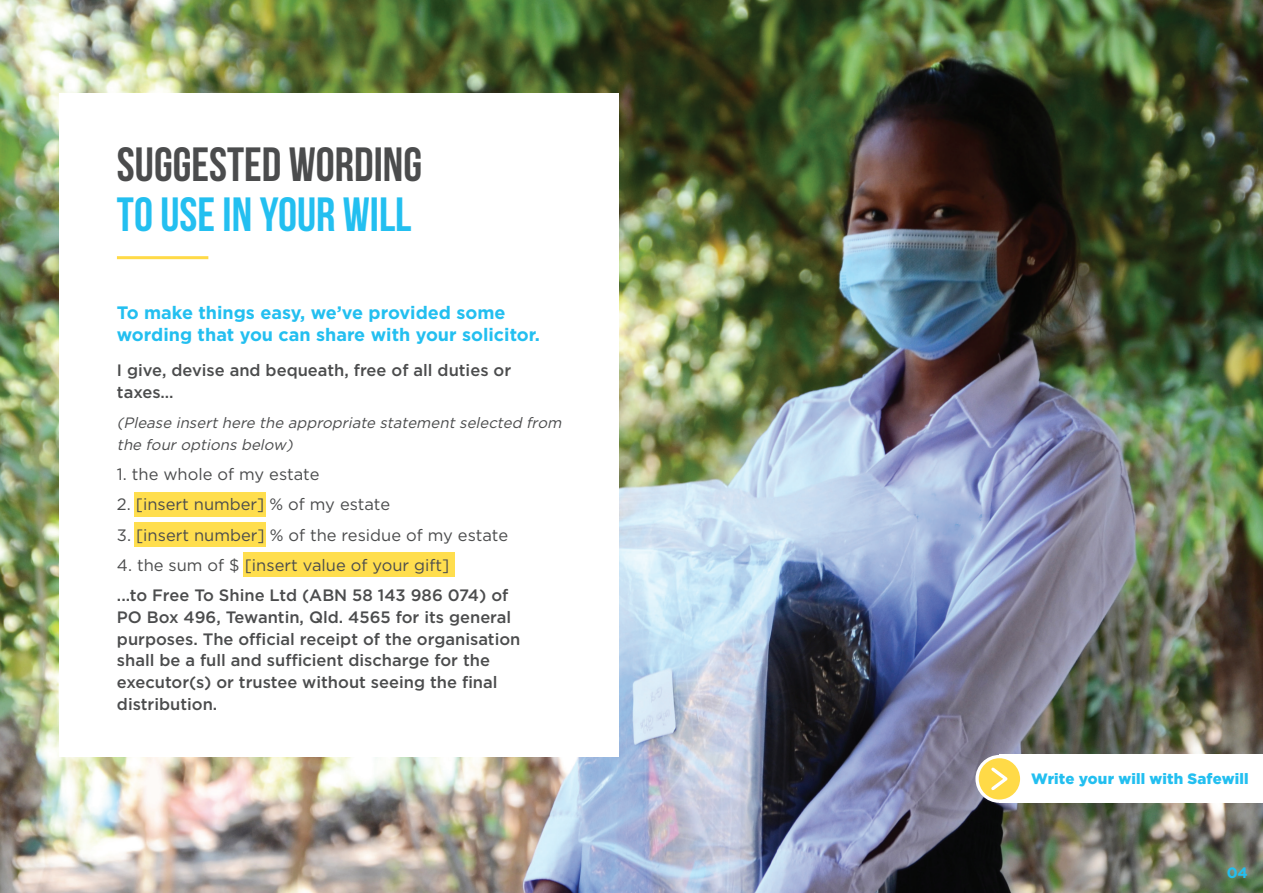
<style>
.page{position:relative;width:1263px;height:893px;background:#fff}
.page>*{position:absolute;margin:0;border:0;box-sizing:border-box;transform-origin:0 0}
.t1{font:700 48px "Bebas Neue";color:#4b4c4d}
.t2{font:700 48px "Bebas Neue";color:#23bff0}
.t3{font:700 18px/22.5px "Gotham";color:#23bff0}
.t4{font:500 16.5px/21.8px "Gotham";color:#4b4c4d}
.t5{font:16.5px "Gotham";color:#4b4c4d}
.t6{font:italic 15px/21.8px "Gotham";color:#4b4c4d}
.t7{font:900 15px "Gotham";letter-spacing:.01em;color:#23bff0}
.t8{font:700 15px "Gotham";color:#23bff0}
</style>
<div class="page">
<img style="left:0;top:0;width:1263px;height:893px">
<div style="left:60px;top:94px;width:559px;height:663px;background:#fff"></div>
<hr style="left:117px;top:256px;width:91px;height:3px;background:#ffda47">
<div style="left:134px;top:523px;width:132px;height:24px;background:#ffde4e"></div>
<div style="left:134px;top:493px;width:132px;height:24px;background:#ffde4e"></div>
<div style="left:243px;top:552px;width:211px;height:24px;background:#ffde4e"></div>
<div style="left:999px;top:755px;width:264px;height:48px;background:#fff"></div>
<svg style="left:977px;top:757px;width:45px;height:44px"></svg>
<div style="left:975px;top:755px;width:48px;height:48px;border:3px solid #fff;border-radius:50%"></div>
<svg style="left:988px;top:765px;width:23px;height:28px"></svg>
<h1 class="t1" style="left:117px;top:138px;width:307px">SUGGESTED WORDING</h1>
<h1 class="t2" style="left:117px;top:188px;width:296px">TO USE IN YOUR WILL</h1>
<p class="t3" style="left:117px;top:301px;width:424px">To make things easy, we’ve provided some wording that you can share with your solicitor.</p>
<p class="t4" style="left:117px;top:359px;width:396px">I give, devise and bequeath, free of all duties or taxes…</p>
<p class="t6" style="left:117px;top:411px;width:450px">(Please inserthere the appropriate statementselected from the fouroptions below)</p>
<p class="t5" style="left:117px;top:464px;width:204px">1. the whole of my estate</p>
<p class="t5" style="left:117px;top:494px;width:275px">2. [insert number] % of my estate</p>
<p class="t5" style="left:117px;top:524px;width:393px">3. [insert number] % of the residue of my estate</p>
<p class="t5" style="left:117px;top:554px;width:334px">4. the sum of $ [insert value of your gift]</p>
<p class="t4" style="left:117px;top:584px;width:405px">...to Free To Shine Ltd (ABN 58 143 986 074) of PO Box 496, Tewantin, Qld. 4565 for its general purposes. The official receipt of the organisation shall be a full and sufficient discharge for the executor(s) or trustee without seeing the final distribution.</p>
<p class="t7" style="left:1031px;top:770px;width:219px">Write your will with Safewill</p>
<p class="t8" style="left:1227px;top:863px;width:23px">04</p>
</div>
